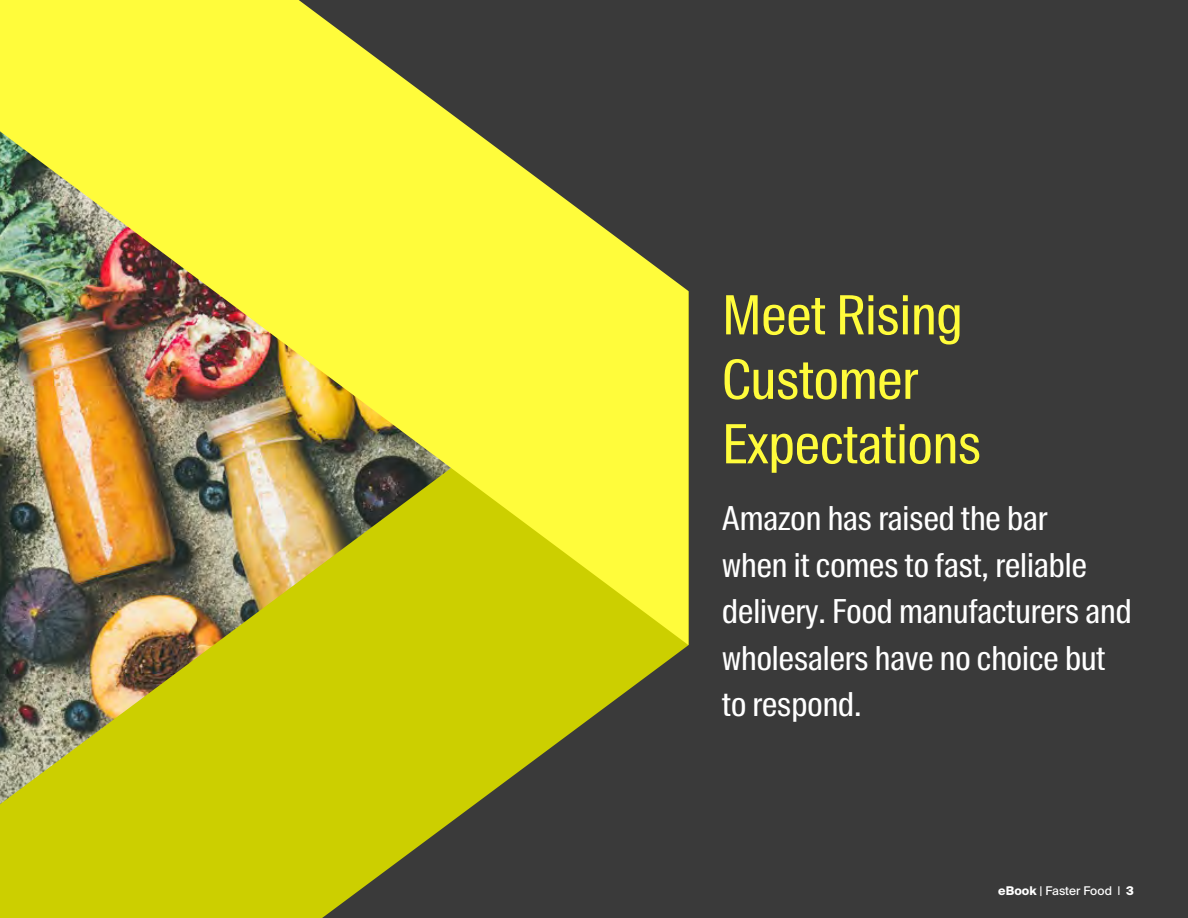
<style>
.page{position:relative;width:1188px;height:918px;background:#3a3a3a}
.page>*{position:absolute;margin:0;border:0;box-sizing:border-box;transform-origin:0 0}
.t1{font:54px/64.5px "Suisse Intl Cond";color:#fffc3b}
.t2{font:33px/46.5px "Suisse Intl Cond";color:#fff}
.t3{font:12px "Suisse Intl";color:#fff}
.s1{font-weight:700}
</style>
<div class="page">
<svg style="left:0;top:645px;width:688px;height:273px;fill:#cccf00"></svg>
<img style="left:0;top:0;width:688px;height:645px">
<h1 class="t1" style="left:722px;top:283px;width:260px">Meet Rising<br>Customer<br>Expectations</h1>
<p class="t2" style="left:722px;top:495px;width:411px">Amazon has raised the bar<br>when it comes to fast, reliable delivery. Food manufacturers and wholesalers have no choice but to respond.</p>
<p class="t3" style="left:998px;top:883px;width:137px"><span class="s1">eBook</span> | Faster Food | <span class="s1">3</span></p>
</div>
